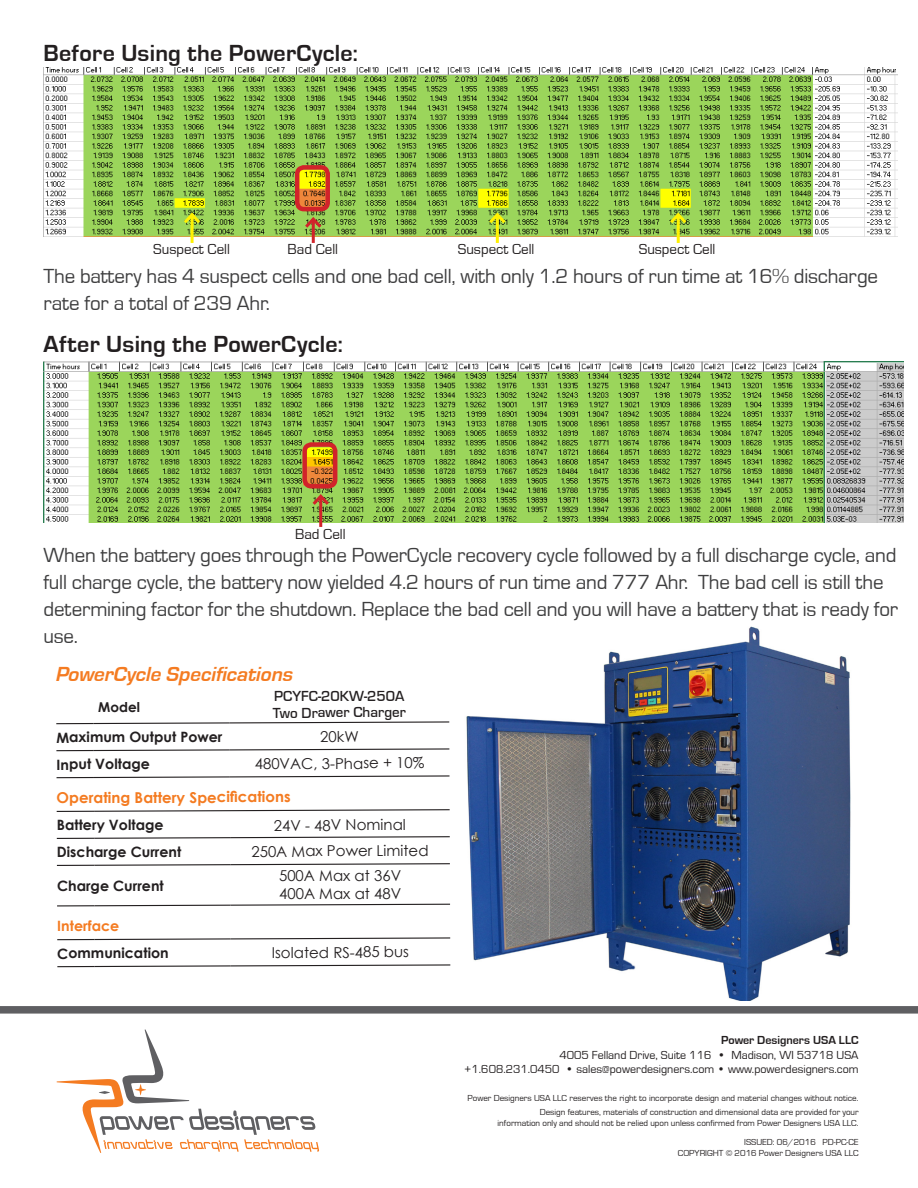
<style>
.page{position:relative;width:918px;height:1188px;background:#fff}
.page>*{position:absolute;margin:0;border:0;box-sizing:border-box;transform-origin:0 0}
.t1{font:700 24px "Eurostile";letter-spacing:.01em;color:#231f20}
.t2{font:21px/27px "Eurostile";letter-spacing:-.01em;color:#3e3e3f}
.t3{font:italic 700 21px "Eurostile";color:#f47b21}
.t4{font:15px "Century Gothic";letter-spacing:-.005em;color:#231f20}
.t5{font:15px "Eurostile";color:#231f20}
.t6{font:500 15px "Eurostile";letter-spacing:-.005em;color:#231f20}
.t7{font:700 15px "Century Gothic";letter-spacing:-.005em;color:#f47b21}
.t8{font:700 14.25px "Century Gothic";letter-spacing:-.005em;color:#231f20}
.t9{font:700 14.25px "Century Gothic";letter-spacing:-.005em;color:#f47b21}
.t10{font:700 13.5px "Century Gothic";letter-spacing:-.005em;color:#231f20}
.t11{font:12px/14.4px "Eurostile";color:#231f20;text-align:right}
.t12{font:700 12px "Eurostile";color:#231f20}
.t13{font:9px/14.1px "Eurostile";color:#231f20;text-align:right}
</style>
<div class="page">
<div style="left:0;top:1006px;width:918px;height:8px;background:#5f5f62"></div>
<svg style="left:57px;top:1029px;width:262px;height:124px"></svg>
<hr style="left:56px;top:750px;width:38px;height:1px;background:#231f20">
<svg style="left:93px;top:748px;width:357px;height:4px"></svg>
<hr style="left:57px;top:777px;width:37px;height:1px;background:#231f20">
<svg style="left:93px;top:775px;width:357px;height:4px"></svg>
<hr style="left:57px;top:811px;width:37px;height:1px;background:#231f20">
<svg style="left:93px;top:809px;width:357px;height:3px"></svg>
<hr style="left:57px;top:838px;width:37px;height:1px;background:#231f20">
<svg style="left:93px;top:836px;width:357px;height:3px"></svg>
<hr style="left:57px;top:865px;width:37px;height:1px;background:#231f20">
<svg style="left:93px;top:863px;width:357px;height:3px"></svg>
<hr style="left:57px;top:905px;width:38px;height:1px;background:#231f20">
<svg style="left:93px;top:903px;width:358px;height:4px"></svg>
<hr style="left:57px;top:939px;width:38px;height:1px;background:#231f20">
<svg style="left:94px;top:937px;width:357px;height:4px"></svg>
<hr style="left:57px;top:966px;width:38px;height:1px;background:#231f20">
<svg style="left:94px;top:964px;width:357px;height:4px"></svg>
<hr style="left:56px;top:723px;width:38px;height:1px;background:#231f20">
<svg style="left:93px;top:721px;width:357px;height:4px"></svg>
<img style="left:466px;top:626px;width:385px;height:375px">
<img style="left:44px;top:68px;width:853px;height:168px">
<img style="left:44px;top:361px;width:860px;height:162px">
<div style="left:295px;top:165px;width:35px;height:46px;border:4px solid #d1232a;border-radius:7px"></div>
<hr style="left:312px;top:219px;width:3px;height:24px;background:#d1232a">
<svg style="left:302px;top:215px;width:23px;height:16px"></svg>
<hr style="left:191px;top:215px;width:3px;height:28px;background:#fff101">
<svg style="left:181px;top:210px;width:22px;height:17px"></svg>
<hr style="left:496px;top:215px;width:3px;height:28px;background:#fff101">
<svg style="left:486px;top:210px;width:23px;height:17px"></svg>
<hr style="left:677px;top:215px;width:3px;height:28px;background:#fff101">
<svg style="left:667px;top:210px;width:23px;height:17px"></svg>
<div style="left:302px;top:442px;width:35px;height:47px;border:4px solid #d1232a;border-radius:7px"></div>
<hr style="left:319px;top:496px;width:3px;height:31px;background:#d1232a">
<svg style="left:309px;top:492px;width:23px;height:16px"></svg>
<p class="t1" style="left:44px;top:40px;width:316px">Before Using the PowerCycle:</p>
<p class="t5" style="left:153px;top:241px;width:78px">Suspect Cell</p>
<p class="t5" style="left:288px;top:241px;width:52px">Bad Cell</p>
<p class="t5" style="left:458px;top:241px;width:78px">Suspect Cell</p>
<p class="t5" style="left:639px;top:241px;width:78px">Suspect Cell</p>
<p class="t2" style="left:44px;top:263px;width:836px">The battery has 4 suspect cells and one bad cell, with only 1.2 hours of run time at 16% discharge rate for a total of 239 Ahr.</p>
<p class="t1" style="left:44px;top:330px;width:301px">After Using the PowerCycle:</p>
<p class="t5" style="left:295px;top:526px;width:52px">Bad Cell</p>
<p class="t2" style="left:44px;top:542px;width:856px">When the battery goes through the PowerCycle recovery cycle followed by a full discharge cycle, and full charge cycle, the battery now yielded 4.2 hours of run time and 777 Ahr. The bad cell is still the determining factor for the shutdown. Replace the bad cell and you will have a battery that is ready for use.</p>
<p class="t3" style="left:56px;top:663px;width:239px">PowerCycle Specifications</p>
<p class="t10" style="left:98px;top:697px;width:43px">Model</p>
<p class="t6" style="left:274px;top:688px;width:132px">PCYFC-20KW-250A</p>
<p class="t6" style="left:273px;top:704px;width:134px">Two Drawer Charger</p>
<p class="t8" style="left:56px;top:726px;width:168px">Maximum Output Power</p>
<p class="t4" style="left:320px;top:726px;width:40px">20kW</p>
<p class="t8" style="left:57px;top:753px;width:95px">Input Voltage</p>
<p class="t4" style="left:255px;top:753px;width:171px">480VAC, 3-Phase + 10%</p>
<p class="t7" style="left:57px;top:786px;width:236px">Operating Battery Specifications</p>
<p class="t8" style="left:57px;top:814px;width:108px">Battery Voltage</p>
<p class="t4" style="left:274px;top:815px;width:134px">24V - 48V Nominal</p>
<p class="t8" style="left:57px;top:841px;width:126px">Discharge Current</p>
<p class="t4" style="left:251px;top:840px;width:179px">250A Max Power Limited</p>
<p class="t8" style="left:57px;top:875px;width:108px">Charge Current</p>
<p class="t4" style="left:279px;top:865px;width:124px">500A Max at 36V</p>
<p class="t4" style="left:279px;top:883px;width:124px">400A Max at 48V</p>
<p class="t9" style="left:57px;top:915px;width:64px">Interface</p>
<p class="t8" style="left:57px;top:942px;width:113px">Communication</p>
<p class="t4" style="left:272px;top:942px;width:139px">Isolated RS-485 bus</p>
<p class="t12" style="left:721px;top:1034px;width:139px">Power Designers USA LLC</p>
<p class="t11" style="left:464px;top:1048px;width:396px">4005 Felland Drive, Suite 116 • Madison, WI 53718 USA +1.608.231.0450 • sales@powerdesigners.com • www.powerdesigners.com</p>
<p class="t13" style="left:467px;top:1091px;width:393px">Power Designers USA LLC reserves the right to incorporate design and material changes without notice.<br>Design features, materials of construction and dimensional data are provided for your</p>
<p class="t13" style="left:498px;top:1113px;width:363px;line-height:19.5px">information only and should not be relied upon unless confirmed from Power Designers USA LLC.<br>ISSUED: 06/2016 PD-PC-CE</p>
<p class="t13" style="left:678px;top:1146px;width:182px">COPYRIGHT © 2016 Power Designers USA LLC</p>
</div>
